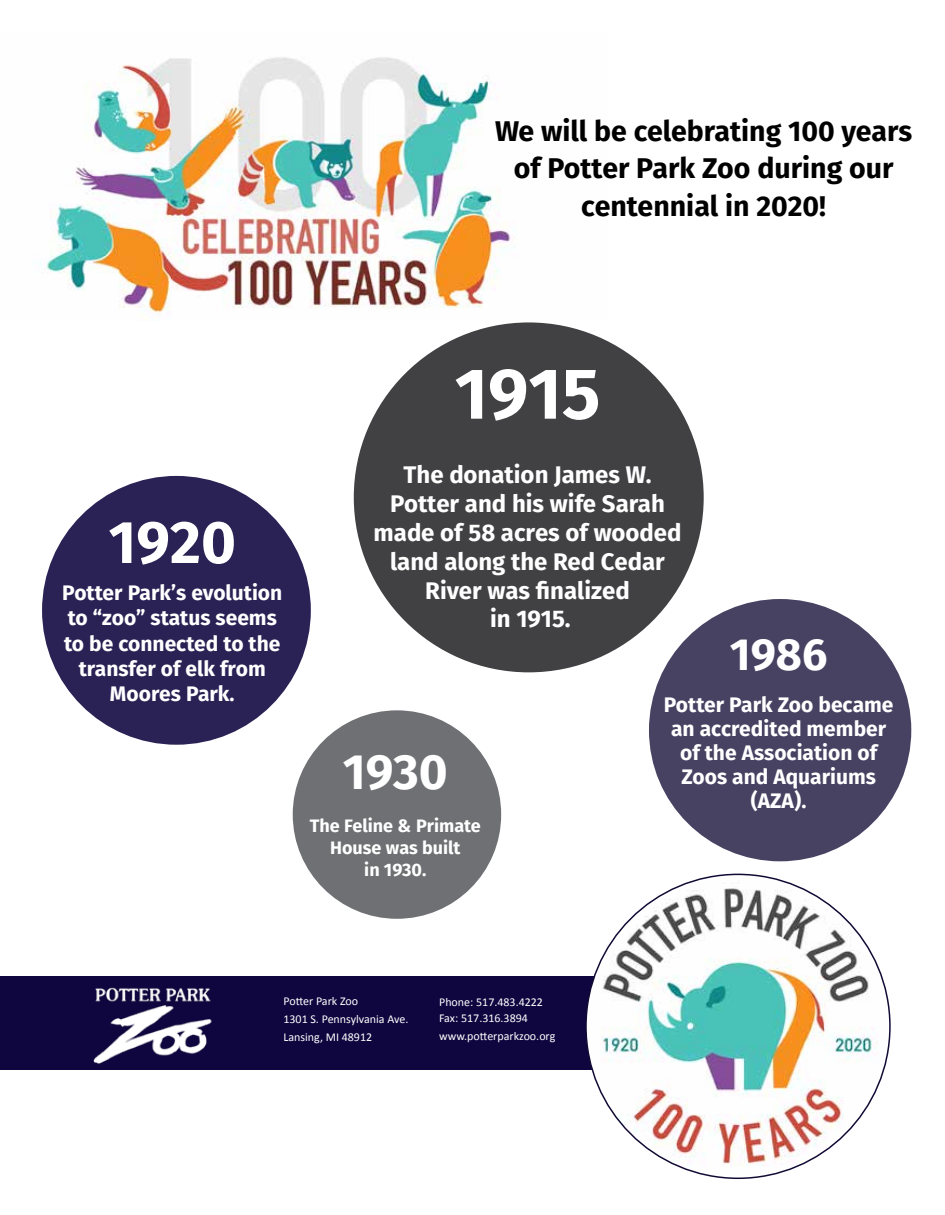
<style>
.page{position:relative;width:945px;height:1215px;background:#fff}
.page>*{position:absolute;margin:0;border:0;box-sizing:border-box;transform-origin:0 0}
.t1{font:700 72px "Fira Sans";color:#fff}
.t2{font:700 60px "Fira Sans";color:#fff}
.t3{font:700 49.5px "Fira Sans";color:#fff}
.t4{font:700 45px "Fira Sans";color:#fff}
.t5{font:700 28.5px/37.5px "Fira Sans";color:#000;text-align:center}
.t6{font:700 24px/28.8px "Fira Sans";color:#fff;text-align:center}
.t7{font:700 21px/25.2px "Fira Sans";color:#fff;text-align:center}
.t8{font:700 18px/21.6px "Fira Sans";color:#fff;text-align:center}
.t9{font:12px/18px "Calibri";color:#fff}
</style>
<div class="page">
<div style="left:0;top:977px;width:594px;height:93px;background:#0f053f"></div>
<img style="left:586px;top:874px;width:304px;height:304px;border-radius:152px">
<img style="left:82px;top:976px;width:134px;height:88px">
<div style="left:42px;top:476px;width:269px;height:269px;background:#2a2154;border-radius:50%"></div>
<div style="left:354px;top:322px;width:350px;height:350px;background:#414042;border-radius:50%"></div>
<div style="left:293px;top:710px;width:208px;height:209px;background:#6f7073;border-radius:50%"></div>
<div style="left:649px;top:599px;width:262px;height:262px;background:#484262;border-radius:50%"></div>
<img style="left:39px;top:57px;width:476px;height:256px">
<h3 class="t5" style="left:495px;top:112px;width:418px">We will be celebrating 100 years of Potter Park Zoo during our centennial in 2020!</h3>
<h2 class="t2" style="left:108px;top:500px;width:129px">1920</h2>
<p class="t7" style="left:62px;top:580px;width:222px">Potter Park’s evolution to “zoo” status seems to be connected to the transfer of elk from<br>Moores Park.</p>
<h1 class="t1" style="left:455px;top:343px;width:147px">1915</h1>
<p class="t6" style="left:374px;top:461px;width:309px">The donation James W.<br>Potter and his wife Sarah made of 58 acres of wooded land along the Red Cedar<br>River was finalized<br>in 1915.</p>
<h3 class="t3" style="left:343px;top:737px;width:106px">1930</h3>
<p class="t8" style="left:310px;top:815px;width:173px">The Feline &amp; Primate<br>House was built<br>in 1930.</p>
<h3 class="t4" style="left:730px;top:623px;width:99px">1986</h3>
<p class="t7" style="left:664px;top:693px;width:231px;line-height:24px">Potter Park Zoo became an accredited member of the Association of<br>Zoos and Aquariums (AZA).</p>
<p class="t9" style="left:283px;top:992px;width:127px">Potter Park Zoo<br>1301 S. Pennsylvania Ave.<br>Lansing, MI 48912</p>
<p class="t9" style="left:439px;top:993px;width:105px">Phone: 517.483.4222</p>
<p class="t9" style="left:439px;top:1009px;width:118px">Fax: 517.316.3894 www.potterparkzoo.org</p>
</div>
